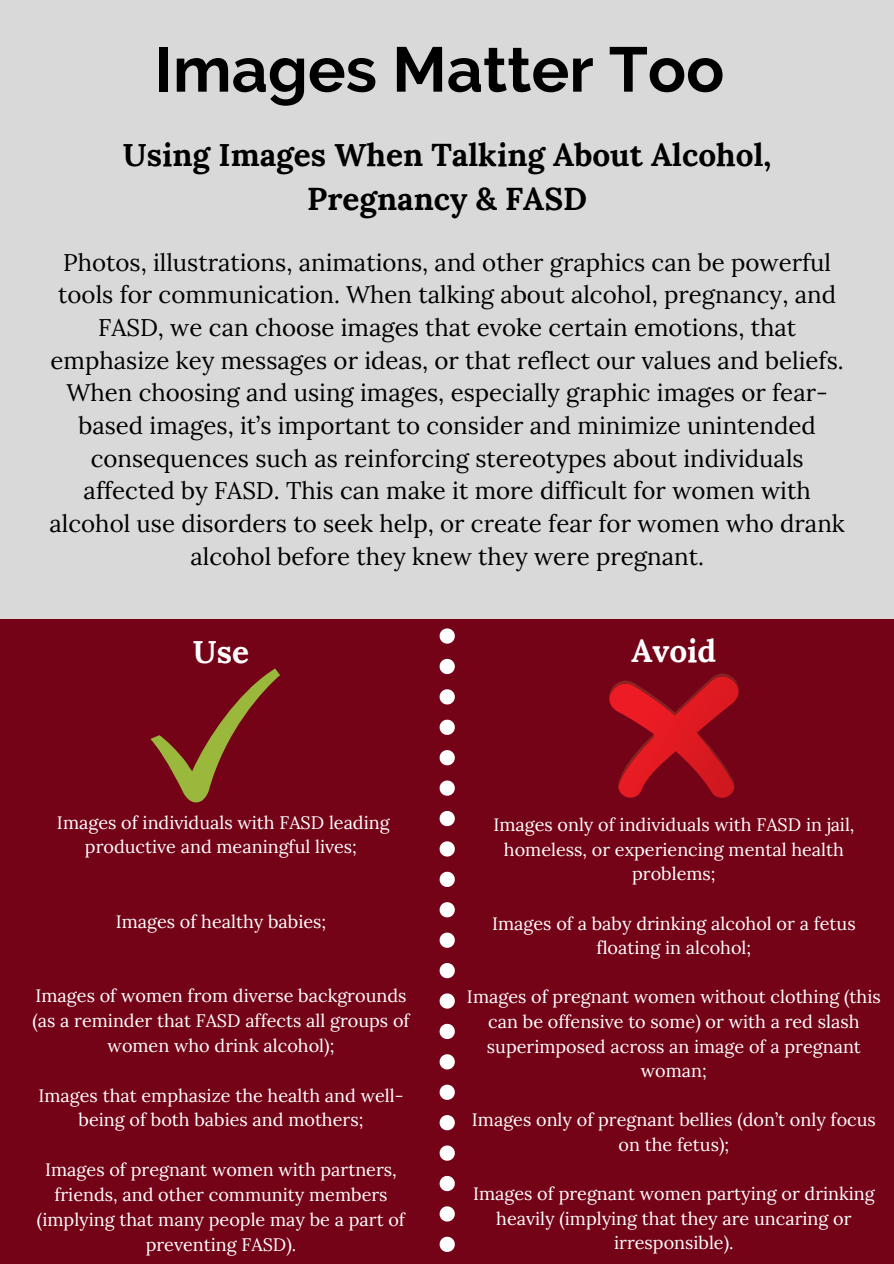
<style>
.page{position:relative;width:894px;height:1264px;background:#fff}
.page>*{position:absolute;margin:0;border:0;box-sizing:border-box;transform-origin:0 0}
.t1{font:700 63px "Raleway";color:#000}
.t2{font:700 31.5px/44px "Lora";color:#000;text-align:center}
.t3{font:700 31.5px "Lora";color:#fff}
.t4{font:24px/32.7px "Lora";color:#000;text-align:center}
.t5{font:18px/24.6px "Lora";color:#fff;text-align:center}
</style>
<div class="page">
<div style="left:0;top:0;width:893px;height:1263px;background:#740318"></div>
<div style="left:0;top:0;width:893px;height:618px;background:#d9d9d9"></div>
<svg style="left:439px;top:1236px;width:15px;height:15px"></svg>
<svg style="left:439px;top:1206px;width:15px;height:15px"></svg>
<svg style="left:439px;top:1175px;width:15px;height:16px"></svg>
<svg style="left:439px;top:1145px;width:15px;height:15px"></svg>
<svg style="left:439px;top:1115px;width:15px;height:15px"></svg>
<svg style="left:439px;top:1084px;width:15px;height:15px"></svg>
<svg style="left:439px;top:1054px;width:15px;height:15px"></svg>
<svg style="left:439px;top:1023px;width:15px;height:16px"></svg>
<svg style="left:439px;top:993px;width:15px;height:15px"></svg>
<svg style="left:439px;top:963px;width:15px;height:15px"></svg>
<svg style="left:439px;top:932px;width:15px;height:15px"></svg>
<svg style="left:439px;top:902px;width:15px;height:15px"></svg>
<svg style="left:439px;top:871px;width:15px;height:16px"></svg>
<svg style="left:439px;top:841px;width:15px;height:15px"></svg>
<svg style="left:439px;top:811px;width:15px;height:15px"></svg>
<svg style="left:439px;top:780px;width:15px;height:15px"></svg>
<svg style="left:439px;top:750px;width:15px;height:15px"></svg>
<svg style="left:439px;top:719px;width:15px;height:16px"></svg>
<svg style="left:439px;top:689px;width:15px;height:15px"></svg>
<svg style="left:439px;top:659px;width:15px;height:15px"></svg>
<svg style="left:439px;top:628px;width:15px;height:15px"></svg>
<svg style="left:150px;top:668px;width:130px;height:134px"></svg>
<svg style="left:609px;top:673px;width:129px;height:125px"></svg>
<h1 class="t1" style="left:155px;top:32px;width:571px">Images Matter Too</h1>
<h2 class="t2" style="left:123px;top:132px;width:649px">Using Images When Talking About Alcohol,<br>Pregnancy &amp; FASD</h2>
<p class="t4" style="left:49px;top:246px;width:796px">Photos, illustrations, animations, and other graphics can be powerful tools for communication. When talking about alcohol, pregnancy, and FASD, we can choose images that evoke certain emotions, that emphasize key messages or ideas, or that reflect our values and beliefs.<br>When choosing and using images, especially graphic images or fear&shy;based images, it’s important to consider and minimize unintended consequences such as reinforcing stereotypes about individuals affected by FASD. This can make it more difficult for women with alcohol use disorders to seek help, or create fear for women who drank alcohol before they knew they were pregnant.</p>
<h2 class="t3" style="left:193px;top:631px;width:58px">Use</h2>
<h2 class="t3" style="left:631px;top:630px;width:86px">Avoid</h2>
<p class="t5" style="left:57px;top:809px;width:334px">Images of individuals with FASD leading productive and meaningful lives;</p>
<p class="t5" style="left:116px;top:909px;width:212px">Images of healthy babies;</p>
<p class="t5" style="left:32px;top:983px;width:378px">Images of women from diverse backgrounds (as a reminder that FASD affects all groups of women who drink alcohol);</p>
<p class="t5" style="left:38px;top:1082px;width:366px">Images that emphasize the health and well&shy;being of both babies and mothers;</p>
<p class="t5" style="left:37px;top:1157px;width:369px">Images of pregnant women with partners, friends, and other community members (implying that many people may be a part of preventing FASD).</p>
<p class="t5" style="left:493px;top:812px;width:362px">Images only of individuals with FASD in jail, homeless, or experiencing mental health problems;</p>
<p class="t5" style="left:492px;top:910px;width:365px">Images of a baby drinking alcohol or a fetus floating in alcohol;</p>
<p class="t5" style="left:467px;top:984px;width:415px">Images of pregnant women without clothing (this can be offensive to some) or with a red slash superimposed across an image of a pregnant woman;</p>
<p class="t5" style="left:472px;top:1107px;width:405px">Images only of pregnant bellies (don’t only focus on the fetus);</p>
<p class="t5" style="left:473px;top:1181px;width:403px">Images of pregnant women partying or drinking heavily (implying that they are uncaring or irresponsible).</p>
</div>
